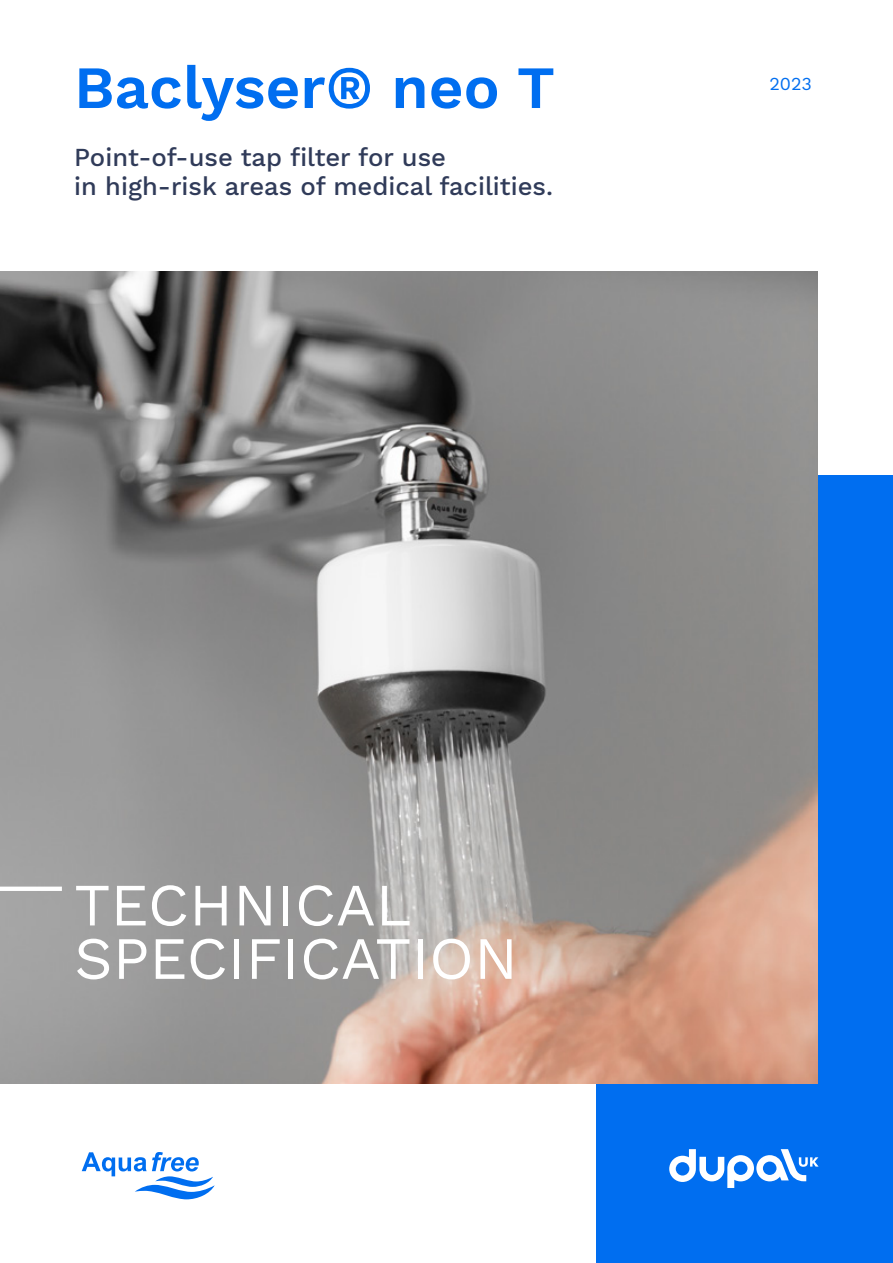
<style>
.page{position:relative;width:893px;height:1263px;background:#fff}
.page>*{position:absolute;margin:0;border:0;box-sizing:border-box;transform-origin:0 0}
.t1{font:60px/53.4px "Work Sans";color:#fff}
.t2{font:600 60px "Work Sans";color:#006ef0}
.t3{font:500 25.5px/28.5px "Work Sans";color:#303b59}
.t4{font:18px "Work Sans";color:#006ef0}
</style>
<div class="page">
<div style="left:596px;top:475px;width:297px;height:788px;background:#006ef0"></div>
<svg style="left:82px;top:1152px;width:133px;height:47px"></svg>
<img style="left:0;top:271px;width:818px;height:812px">
<div style="left:0;top:886px;width:62px;height:5px;background:#fff"></div>
<svg style="left:669px;top:1149px;width:150px;height:39px"></svg>
<h1 class="t2" style="left:74px;top:53px;width:482px">Baclyser® neo T</h1>
<p class="t3" style="left:74px;top:144px;width:480px">Point-of-use tap filter for use<br>in high-risk areas of medical facilities.</p>
<p class="t4" style="left:769px;top:73px;width:44px">2023</p>
<h1 class="t1" style="left:74px;top:881px;width:445px">TECHNICAL<br>SPECIFICATION</h1>
</div>
